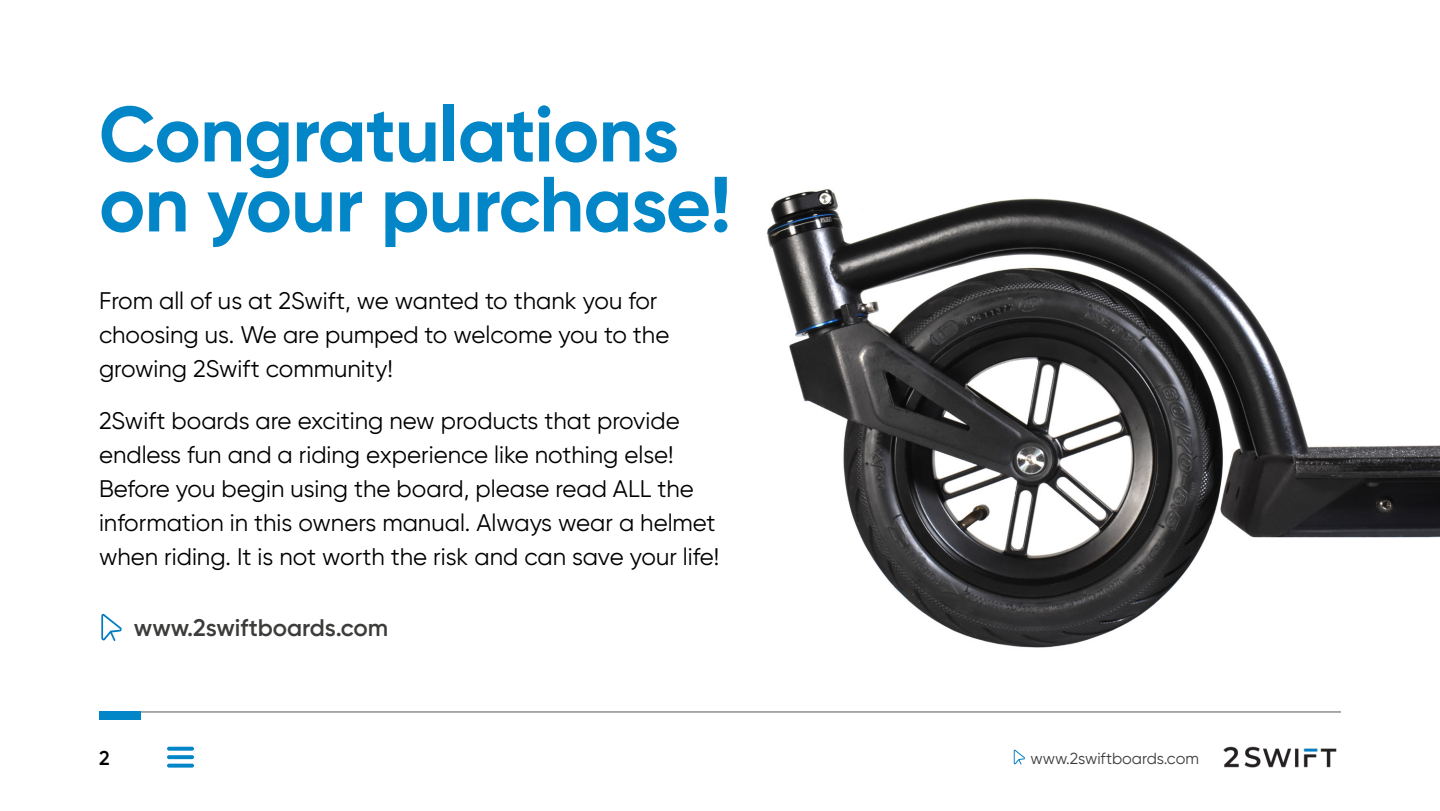
<style>
.page{position:relative;width:1440px;height:811px;background:#fff}
.page>*{position:absolute;margin:0;border:0;box-sizing:border-box;transform-origin:0 0}
.t1{font:700 78px/70px "Gilroy";letter-spacing:-.01em;color:#0286c8}
.t2{font:24px/34px "Gilroy";color:#000}
.t3{font:600 24px "Gilroy";color:#3c3c3b}
.t4{font:600 20px "Gilroy";color:#000}
.t5{font:16px "Gilroy";color:#3c3c3b}
</style>
<div class="page">
<img style="left:1223px;top:746px;width:114px;height:22px">
<hr style="left:99px;top:711px;width:1242px;height:1px;background:#575756">
<div style="left:99px;top:711px;width:42px;height:9px;background:#0286c8"></div>
<svg style="left:1014px;top:749px;width:11px;height:15px"></svg>
<svg style="left:167px;top:746px;width:27px;height:4px"></svg>
<svg style="left:167px;top:755px;width:27px;height:4px"></svg>
<svg style="left:167px;top:763px;width:27px;height:4px"></svg>
<img style="left:767px;top:189px;width:673px;height:459px">
<svg style="left:101px;top:614px;width:21px;height:27px"></svg>
<h1 class="t1" style="left:99px;top:99px;width:634px">Congratulations on your purchase!</h1>
<p class="t2" style="left:99px;top:283px;width:572px">From all of us at 2Swift, we wanted to thank you for choosing us. We are pumped to welcome you to the growing 2Swift community!</p>
<p class="t2" style="left:99px;top:403px;width:622px">2Swift boards are exciting new products that provide endless fun and a riding experience like nothing else!<br>Before you begin using the board, please read ALL the information in this owners manual. Always wear a helmet when riding. It is not worth the risk and can save your life!</p>
<p class="t3" style="left:134px;top:612px;width:256px">www.2swiftboards.com</p>
<p class="t4" style="left:99px;top:745px;width:12px">2</p>
<p class="t5" style="left:1030px;top:748px;width:170px">www.2swiftboards.com</p>
</div>
